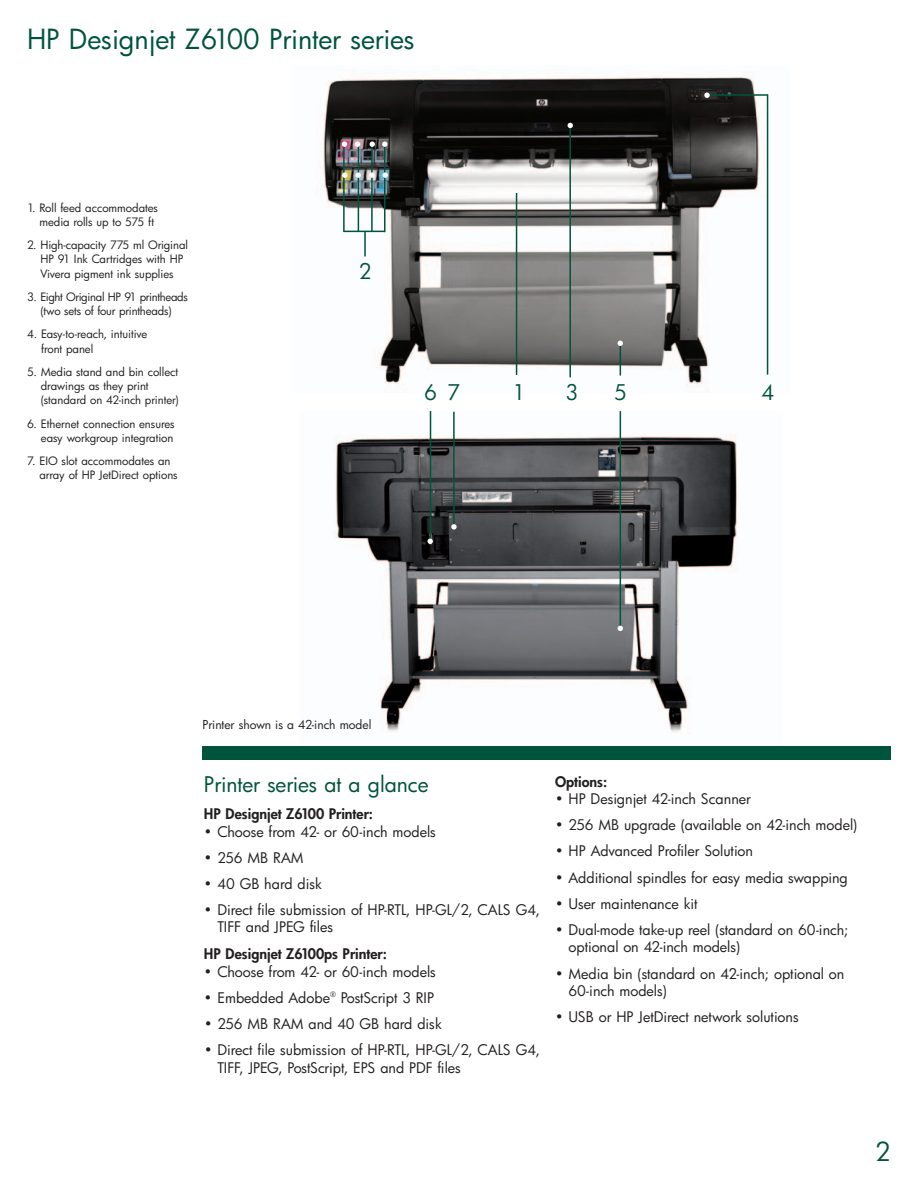
<style>
.page{position:relative;width:918px;height:1188px;background:#fff}
.page>*{position:absolute;margin:0;border:0;box-sizing:border-box;transform-origin:0 0}
.t1{font:27px "Futura Bk";letter-spacing:-.005em;color:#00543c}
.t2{font:25.5px "Futura Bk";color:#00543c}
.t3{font:21px "Futura Bk";letter-spacing:-.005em;color:#00543c}
.t4{font:14.25px/17.2px "Futura Bk";color:#231f20}
.t5{font:14.25px "Futura Hv";color:#231f20}
.t6{font:12px "Futura Bk";letter-spacing:-.005em;color:#231f20}
.t7{font:11.25px/14.2px "Futura Bk";letter-spacing:-.005em;color:#231f20}
.t8{font:11.25px/14.2px "Futura Bk";letter-spacing:-.025em;color:#231f20;text-align:center}
</style>
<div class="page">
<img style="left:323px;top:74px;width:446px;height:318px">
<img style="left:334px;top:411px;width:403px;height:321px">
<hr style="left:516px;top:193px;width:1px;height:182px;background:#00543c">
<hr style="left:358px;top:145px;width:1px;height:87px;background:#00543c">
<hr style="left:767px;top:94px;width:1px;height:281px;background:#00543c">
<hr style="left:707px;top:94px;width:61px;height:2px;background:#00543c">
<hr style="left:430px;top:411px;width:1px;height:129px;background:#00543c">
<hr style="left:620px;top:346px;width:1px;height:30px;background:#00543c">
<hr style="left:620px;top:411px;width:1px;height:217px;background:#00543c">
<hr style="left:569px;top:128px;width:2px;height:249px;background:#00543c">
<svg style="left:568px;top:123px;width:5px;height:5px"></svg>
<svg style="left:704px;top:93px;width:6px;height:5px"></svg>
<svg style="left:427px;top:539px;width:6px;height:5px"></svg>
<svg style="left:618px;top:626px;width:5px;height:5px"></svg>
<svg style="left:618px;top:341px;width:5px;height:5px"></svg>
<div style="left:202px;top:746px;width:689px;height:13px;background:#00543c"></div>
<hr style="left:453px;top:412px;width:2px;height:113px;background:#00543c">
<svg style="left:451px;top:524px;width:6px;height:6px"></svg>
<hr style="left:343px;top:231px;width:42px;height:1px;background:#00543c">
<hr style="left:364px;top:231px;width:2px;height:25px;background:#00543c">
<hr style="left:343px;top:146px;width:2px;height:86px;background:#00543c">
<hr style="left:371px;top:146px;width:2px;height:85px;background:#00543c">
<hr style="left:384px;top:146px;width:2px;height:86px;background:#00543c">
<svg style="left:355px;top:172px;width:6px;height:6px"></svg>
<svg style="left:342px;top:172px;width:6px;height:6px"></svg>
<svg style="left:382px;top:172px;width:6px;height:6px"></svg>
<svg style="left:369px;top:172px;width:6px;height:6px"></svg>
<svg style="left:342px;top:141px;width:5px;height:6px"></svg>
<svg style="left:355px;top:141px;width:5px;height:6px"></svg>
<svg style="left:370px;top:141px;width:5px;height:6px"></svg>
<svg style="left:382px;top:141px;width:6px;height:6px"></svg>
<h1 class="t1" style="left:27px;top:30px;width:389px">HP Designjet Z6100 Printer series</h1>
<p class="t7" style="left:39px;top:203px;width:120px;text-indent:-12px">1. Roll feed accommodates media rolls up to 575 ft</p>
<p class="t7" style="left:40px;top:241px;width:149px;text-indent:-14px">2. High-capacity 775 ml Original<br>HP 91 Ink Cartridges with HP<br>Vivera pigment ink supplies</p>
<p class="t8" style="left:27px;top:292px;width:162px">3. Eight Original HP 91 printheads (two sets of four printheads)</p>
<p class="t7" style="left:41px;top:330px;width:108px;text-indent:-14px">4. Easy-to-reach, intuitive front panel</p>
<p class="t7" style="left:41px;top:367px;width:140px;text-indent:-14px">5. Media stand and bin collect drawings as they print (standard on 42-inch printer)</p>
<p class="t7" style="left:27px;top:419px;width:149px;text-align:right">6. Ethernet connection ensures easy workgroup integration</p>
<p class="t7" style="left:39px;top:457px;width:140px;text-indent:-12px">7. EIO slot accommodates an array of HP JetDirect options</p>
<h3 class="t3" style="left:359px;top:264px;width:14px">2</h3>
<h3 class="t3" style="left:424px;top:385px;width:14px">6</h3>
<h3 class="t3" style="left:565px;top:385px;width:14px">3</h3>
<h3 class="t3" style="left:614px;top:385px;width:14px">5</h3>
<h3 class="t3" style="left:762px;top:385px;width:14px">4</h3>
<h3 class="t3" style="left:448px;top:385px;width:14px">7</h3>
<h3 class="t3" style="left:512px;top:385px;width:14px">1</h3>
<p class="t6" style="left:202px;top:720px;width:170px">Printer shown is a 42-inch model</p>
<h3 class="t3" style="left:204px;top:778px;width:226px">Printer series at a glance</h3>
<p class="t5" style="left:204px;top:809px;width:170px">HP Designjet Z6100 Printer:</p>
<p class="t4" style="left:204px;top:826px;width:233px">• Choose from 42- or 60-inch models</p>
<p class="t4" style="left:204px;top:852px;width:101px">• 256 MB RAM</p>
<p class="t4" style="left:204px;top:879px;width:119px">• 40 GB hard disk</p>
<p class="t4" style="left:218px;top:905px;width:324px;text-indent:-14px">• Direct file submission of HP-RTL, HP-GL/2, CALS G4,<br>TIFF and JPEG files</p>
<p class="t5" style="left:204px;top:949px;width:184px">HP Designjet Z6100ps Printer:</p>
<p class="t4" style="left:204px;top:966px;width:233px">• Choose from 42- or 60-inch models</p>
<p class="t4" style="left:204px;top:993px;width:232px">• Embedded Adobe<sup>®</sup> PostScript 3 RIP</p>
<p class="t4" style="left:204px;top:1019px;width:239px">• 256 MB RAM and 40 GB hard disk</p>
<p class="t4" style="left:218px;top:1045px;width:324px;text-indent:-14px">• Direct file submission of HP-RTL, HP-GL/2, CALS G4,<br>TIFF, JPEG, PostScript, EPS and PDF files</p>
<p class="t5" style="left:555px;top:777px;width:54px">Options:</p>
<p class="t4" style="left:555px;top:794px;width:197px">• HP Designjet 42-inch Scanner</p>
<p class="t4" style="left:555px;top:820px;width:304px">• 256 MB upgrade (available on 42-inch model)</p>
<p class="t4" style="left:555px;top:846px;width:200px">• HP Advanced Profiler Solution</p>
<p class="t4" style="left:555px;top:872px;width:294px">• Additional spindles for easy media swapping</p>
<p class="t4" style="left:555px;top:899px;width:144px">• User maintenance kit</p>
<p class="t4" style="left:569px;top:925px;width:282px;text-indent:-14px">• Dual-mode take-up reel (standard on 60-inch; optional on 42-inch models)</p>
<p class="t4" style="left:569px;top:968px;width:277px;text-indent:-14px">• Media bin (standard on 42-inch; optional on<br>60-inch models)</p>
<p class="t4" style="left:555px;top:1012px;width:245px">• USB or HP JetDirect network solutions</p>
<h2 class="t2" style="left:875px;top:1143px;width:17px">2</h2>
</div>
